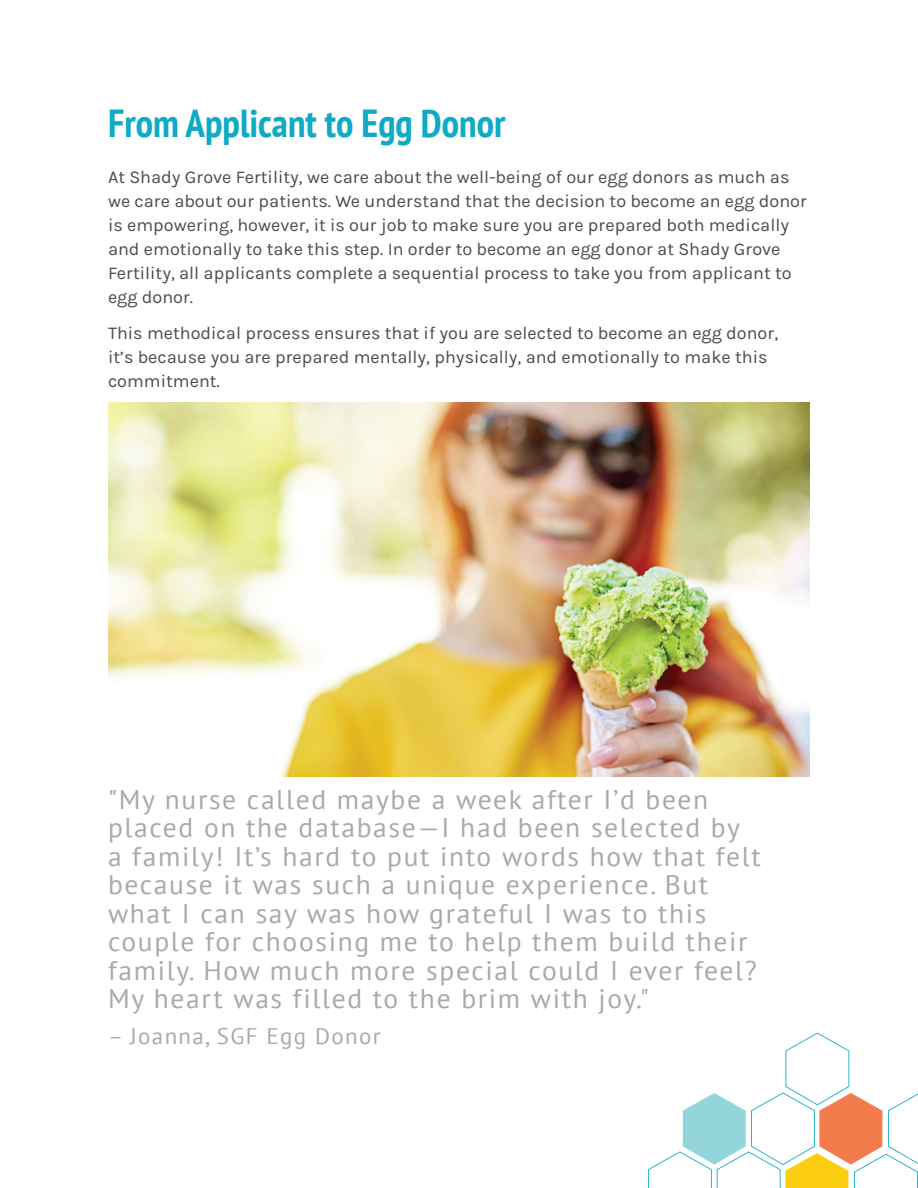
<style>
.page{position:relative;width:918px;height:1188px;background:#fff}
.page>*{position:absolute;margin:0;border:0;box-sizing:border-box;transform-origin:0 0}
.t1{font:700 condensed 39px "PT Sans";color:#0fabc6}
.t2{font:27px/28.5px "PT Sans";letter-spacing:.06em;color:#a8a9ad}
.t3{font:22.5px "PT Sans";letter-spacing:.06em;color:#a8a9ad}
.t4{font:18px/24px "Karla";color:#4b4c4d}
</style>
<div class="page">
<svg style="left:648px;top:1033px;width:270px;height:155px"></svg>
<img style="left:108px;top:403px;width:702px;height:374px">
<h1 class="t1" style="left:108px;top:98px;width:399px">From Applicant to Egg Donor</h1>
<p class="t4" style="left:108px;top:165px;width:700px">At Shady Grove Fertility, we care about the well-being of our egg donors as much as we care about our patients. We understand that the decision to become an egg donor is empowering, however, it is our job to make sure you are prepared both medically and emotionally to take this step. In order to become an egg donor at Shady Grove Fertility, all applicants complete a sequential process to take you from applicant to egg donor.</p>
<p class="t4" style="left:108px;top:321px;width:672px">This methodical process ensures that if you are selected to become an egg donor, it’s because you are prepared mentally, physically, and emotionally to make this commitment.</p>
<p class="t2" style="left:108px;top:784px;width:654px">"My nurse called maybe a week after I’d been placed on the database—I had been selected by<br>a family! It’s hard to put into words how that felt because it was such a unique experience. But what I can say was how grateful I was to this couple for choosing me to help them build their family. How much more special could I ever feel?<br>My heart was filled to the brim with joy."</p>
<p class="t3" style="left:108px;top:1022px;width:274px">– Joanna, SGF Egg Donor</p>
</div>
